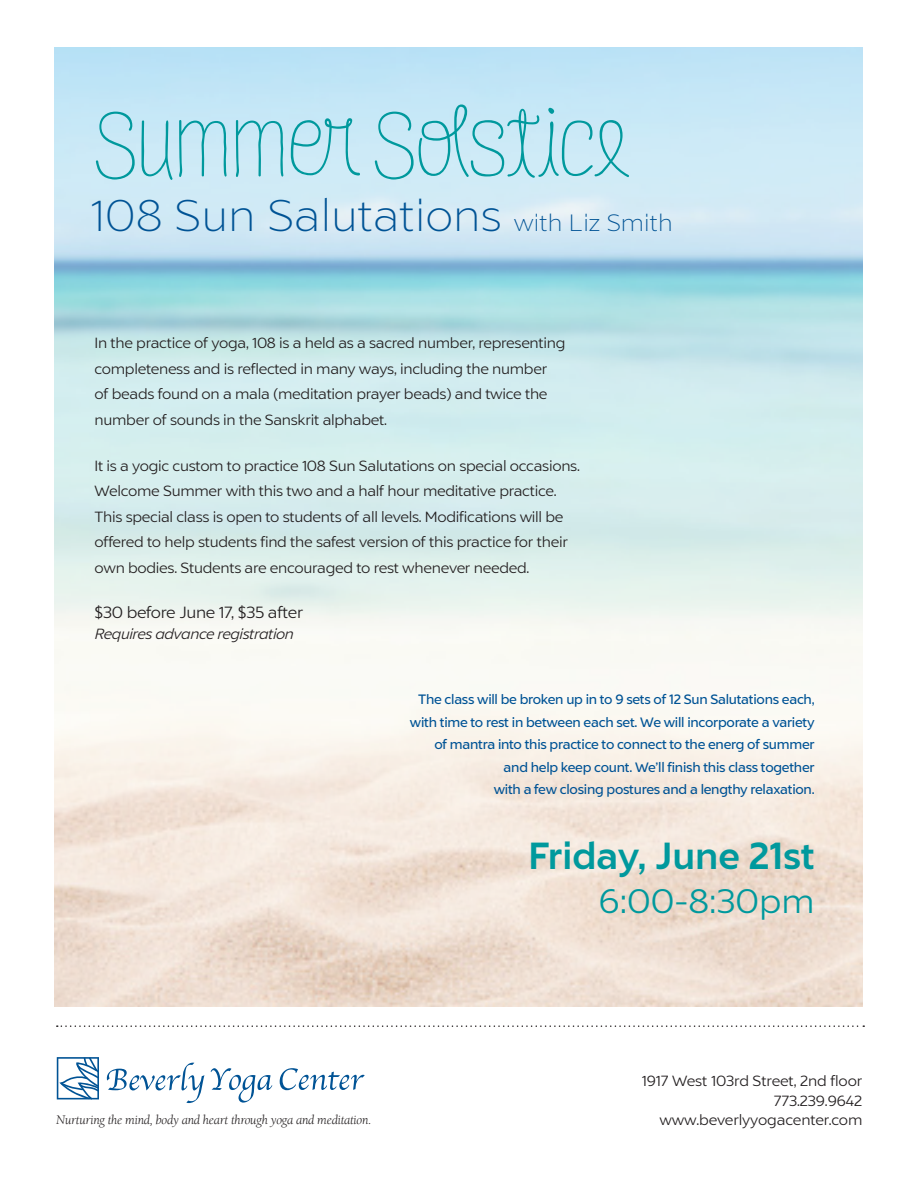
<style>
.page{position:relative;width:918px;height:1188px;background:#fff}
.page>*{position:absolute;margin:0;border:0;box-sizing:border-box;transform-origin:0 0}
.t1{font:90px "Four Seasons Pro";color:#00999d}
.t2{font:300 45px "Liszt FY";color:#005395}
.t3{font:700 37.5px "Liszt FY";color:#00999d}
.t4{font:34.5px "Liszt FY";color:#00999d}
.t5{font:16.5px "Liszt FY";letter-spacing:-.02em;color:#231f20}
.t6{font:15px/25.5px "Liszt FY";letter-spacing:-.02em;color:#231f20}
.t7{font:italic 15px "Liszt FY";letter-spacing:-.02em;color:#231f20}
.t8{font:13.5px/22.5px "Liszt FY";letter-spacing:-.02em;color:#005395;text-align:right}
.t9{font:italic 13.5px "Berkeley";letter-spacing:-.02em;color:#231f20}
.s1{font-size:24px}
</style>
<div class="page">
<svg style="left:107px;top:1063px;width:98px;height:40px"></svg>
<svg style="left:211px;top:1068px;width:61px;height:35px"></svg>
<svg style="left:280px;top:1068px;width:85px;height:22px"></svg>
<svg style="left:57px;top:1057px;width:42px;height:42px"></svg>
<svg style="left:57px;top:1025px;width:807px;height:2px"></svg>
<p class="t1" style="left:95px;top:92px;width:536px">Summer Solstice</p>
<p class="t2" style="left:90px;top:189px;width:584px">108 Sun Salutations <span class="s1">with Liz Smith</span></p>
<p class="t6" style="left:95px;top:330px;width:472px">In the practice of yoga, 108 is a held as a sacred number, representing completeness and is reflected in many ways, including the number<br>of beads found on a mala (meditation prayer beads) and twice the number of sounds in the Sanskrit alphabet.</p>
<p class="t6" style="left:95px;top:453px;width:487px">It is a yogic custom to practice 108 Sun Salutations on special occasions.<br>Welcome Summer with this two and a half hour meditative practice.<br>This special class is open to students of all levels. Modifications will be offered to help students find the safest version of this practice for their own bodies. Students are encouraged to rest whenever needed.</p>
<p class="t5" style="left:95px;top:603px;width:210px">$30 before June 17, $35 after</p>
<p class="t7" style="left:95px;top:625px;width:200px">Requires advance registration</p>
<p class="t8" style="left:410px;top:688px;width:406px">The class will be broken up in to 9 sets of 12 Sun Salutations each, with time to rest in between each set. We will incorporate a variety of mantra into this practice to connect to the energ of summer and help keep count. We’ll finish this class together<br>with a few closing postures and a lengthy relaxation.</p>
<p class="t9" style="left:56px;top:1113px;width:317px">Nurturing the mind, body and heart through yoga and meditation.</p>
<p class="t3" style="left:528px;top:833px;width:288px">Friday, June 21st</p>
<p class="t4" style="left:599px;top:880px;width:217px">6:00-8:30pm</p>
<p class="t6" style="left:642px;top:1071px;width:222px;line-height:19.5px;text-align:right">1917 West 103rd Street, 2nd floor<br>773.239.9642 www.beverlyyogacenter.com</p>
</div>
